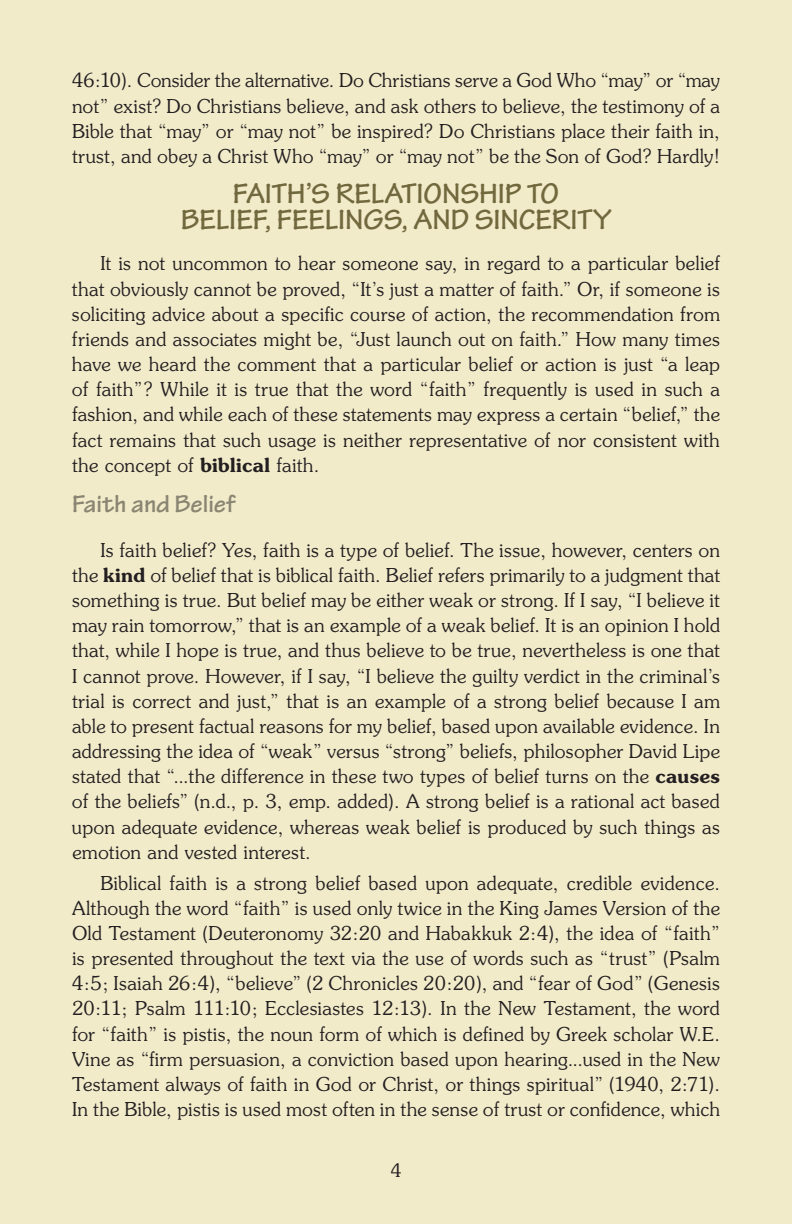
<style>
.page{position:relative;width:792px;height:1224px;background:#f2ebca}
.page>*{position:absolute;margin:0;border:0;box-sizing:border-box;transform-origin:0 0}
.Head_level_1{font:700 30px/26.4px "Tekton Pro";letter-spacing:-.005em;color:#71683d;text-align:center}
.Head_level_2{font:700 26px "Tekton Pro";color:#898572}
.Body_Text{font:21px/25.2px "Souvenir Light DTC";letter-spacing:.015em;color:#231f20;text-align:justify}
.t1{font:20px "Souvenir Light DTC";color:#231f20}
.s1{font-family:"Souvenir Demi DTC"}
</style>
<div class="page">
<p class="Body_Text" style="left:72px;top:69px;width:650px">46:10). Consider the alternative. Do Christians serve a God Who “may” or “may not” exist? Do Christians believe, and ask others to believe, the testimony of a Bible that “may” or “may not” be inspired? Do Christians place their faith in, trust, and obey a Christ Who “may” or “may not” be the Son of God? Hardly!</p>
<p class="Head_level_1" style="left:181px;top:181px;width:432px">FAITH’S RELATIONSHIP TO<br>BELIEF, FEELINGS, AND SINCERITY</p>
<p class="Body_Text" style="left:72px;top:252px;width:650px;text-indent:28px">It is not uncommon to hear someone say, in regard to a particular belief that obviously cannot be proved, “It’s just a matter of faith.” Or, if someone is soliciting advice about a specific course of action, the recommendation from friends and associates might be, “Just launch out on faith.” How many times have we heard the comment that a particular belief or action is just “a leap of faith”? While it is true that the word “faith” frequently is used in such a fashion, and while each of these statements may express a certain “belief,” the fact remains that such usage is neither representative of nor consistent with the concept of <span class="s1">biblical</span> faith.</p>
<p class="Head_level_2" style="left:72px;top:488px;width:165px">Faith and Belief</p>
<p class="Body_Text" style="left:72px;top:538px;width:650px;text-indent:28px">Is faith belief? Yes, faith is a type of belief. The issue, however, centers on the <span class="s1">kind</span> of belief that is biblical faith. Belief refers primarily to a judgment that something is true. But belief may be either weak or strong. If I say, “I believe it may rain tomorrow,” that is an example of a weak belief. It is an opinion I hold that, while I hope is true, and thus believe to be true, nevertheless is one that I cannot prove. However, if I say, “I believe the guilty verdict in the criminal’s trial is correct and just,” that is an example of a strong belief because I am able to present factual reasons for my belief, based upon available evidence. In addressing the idea of “weak” versus “strong” beliefs, philosopher David Lipe stated that “...the difference in these two types of belief turns on the <span class="s1">causes </span>of the beliefs” (n.d., p. 3, emp. added). A strong belief is a rational act based upon adequate evidence, whereas weak belief is produced by such things as emotion and vested interest.</p>
<p class="Body_Text" style="left:72px;top:871px;width:650px;text-indent:28px">Biblical faith is a strong belief based upon adequate, credible evidence.<br>Although the word “faith” is used only twice in the King James Version of the Old Testament (Deuteronomy 32:20 and Habakkuk 2:4), the idea of “faith” is presented throughout the text via the use of words such as “trust” (Psalm 4:5; Isaiah 26:4), “believe” (2 Chronicles 20:20), and “fear of God” (Genesis 20:11; Psalm 111:10; Ecclesiastes 12:13). In the New Testament, the word for “faith” is pistis, the noun form of which is defined by Greek scholar W.E.<br>Vine as “firm persuasion, a conviction based upon hearing...used in the New Testament always of faith in God or Christ, or things spiritual” (1940, 2:71).<br>In the Bible, pistis is used most often in the sense of trust or confidence, which</p>
<p class="t1" style="left:391px;top:1160px;width:12px">4</p>
</div>
